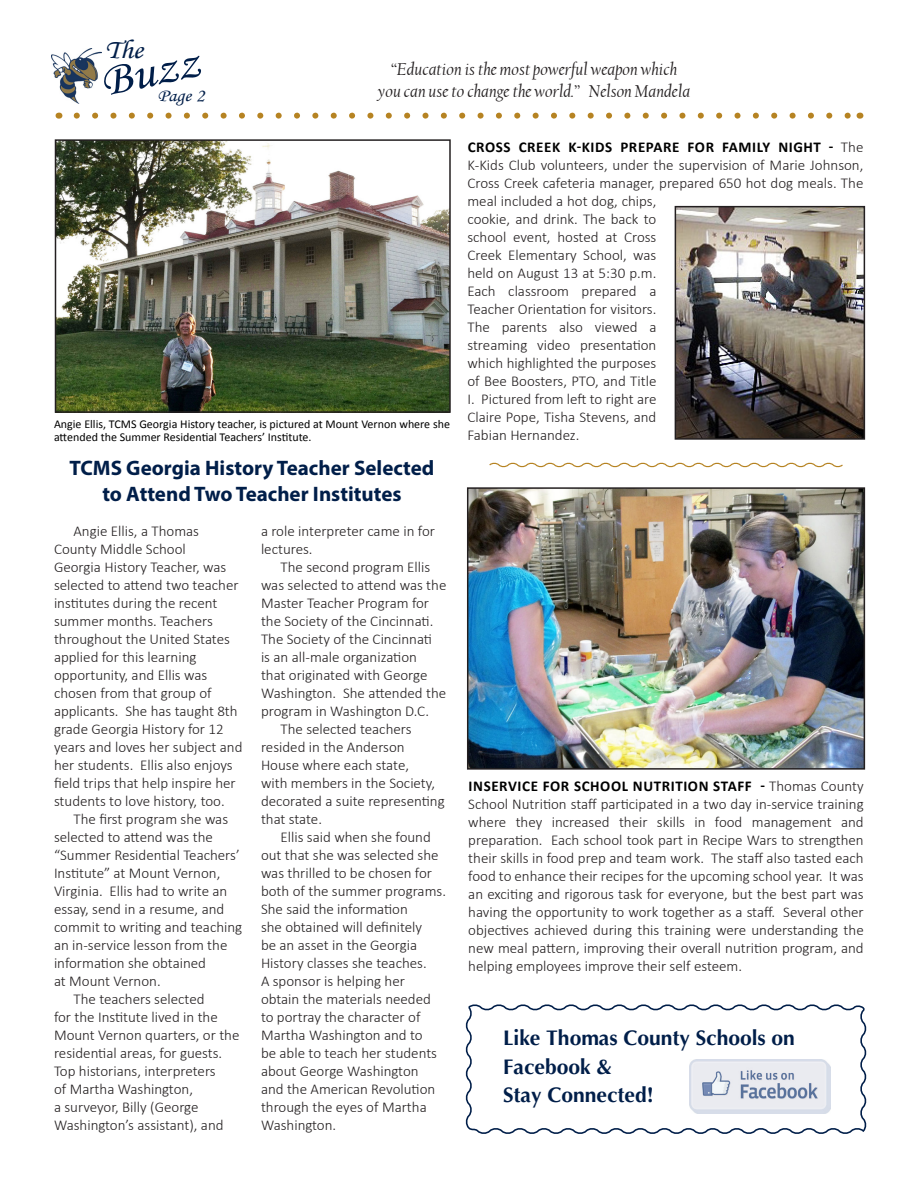
<style>
.page{position:relative;width:918px;height:1188px;background:#fff}
.page>*{position:absolute;margin:0;border:0;box-sizing:border-box;transform-origin:0 0}
.t1{font:46.5px "Monotype Corsiva";color:#001e49;scale:1.11 1}
.t2{font:27px "Monotype Corsiva";color:#001e49;scale:1.11 1}
.t3{font:700 21px "Myriad Pro";color:#001e49}
.t4{font:700 21px "Optima";color:#001e49}
.t5{font:italic 18px "Californian FB";color:#231f20}
.t6{font:18px "Monotype Corsiva";color:#001e49;scale:1.11 1}
.t7{font:300 15px/18px "Calibri";color:#231f20}
.t8{font:12px/13.5px "Calibri";color:#000}
.s1{font-weight:700;color:#000}
</style>
<div class="page">
<svg style="left:77px;top:113px;width:773px;height:6px"></svg>
<img style="left:51px;top:48px;width:51px;height:56px">
<img style="left:678px;top:209px;width:184px;height:228px">
<div style="left:675px;top:206px;width:190px;height:234px;border:2px solid #231f20"></div>
<img style="left:58px;top:142px;width:390px;height:268px">
<div style="left:55px;top:139px;width:396px;height:274px;border:2px solid #231f20"></div>
<img style="left:470px;top:490px;width:392px;height:277px">
<div style="left:467px;top:487px;width:398px;height:283px;border:2px solid #231f20"></div>
<svg style="left:465px;top:1004px;width:402px;height:130px"></svg>
<img style="left:690px;top:1059px;width:141px;height:55px">
<svg style="left:489px;top:462px;width:354px;height:6px"></svg>
<p class="t2" style="left:105px;top:34px;width:36px">The</p>
<p class="t1" style="left:95px;top:55px;width:92px;rotate:-12deg">Buzz</p>
<p class="t6" style="left:158px;top:85px;width:44px">Page 2</p>
<p class="t5" style="left:391px;top:59px;width:288px">“Education is the most powerful weapon which</p>
<p class="t5" style="left:378px;top:81px;width:314px">you can use to change the world.” Nelson Mandela</p>
<p class="t8" style="left:54px;top:417px;width:397px">Angie Ellis, TCMS Georgia History teacher, is pictured at Mount Vernon where she attended the Summer Residential Teachers’ Institute.</p>
<p class="t3" style="left:70px;top:455px;width:366px">TCMS Georgia History Teacher Selected</p>
<p class="t3" style="left:102px;top:480px;width:301px">to Attend Two Teacher Institutes</p>
<p class="t7" style="left:54px;top:522px;width:190px;text-indent:20px">Angie Ellis, a Thomas<br>County Middle School<br>Georgia History Teacher, was selected to attend two teacher institutes during the recent summer months. Teachers throughout the United States applied for this learning opportunity, and Ellis was chosen from that group of applicants. She has taught 8th grade Georgia History for 12 years and loves her subject and her students. Ellis also enjoys field trips that help inspire her students to love history, too.</p>
<p class="t7" style="left:74px;top:810px;width:156px">The first program she was</p>
<p class="t7" style="left:54px;top:828px;width:160px">selected to attend was the</p>
<p class="t7" style="left:54px;top:846px;width:187px">“Summer Residential Teachers’</p>
<p class="t7" style="left:54px;top:864px;width:168px">Institute” at Mount Vernon,</p>
<p class="t7" style="left:54px;top:882px;width:175px">Virginia. Ellis had to write an</p>
<p class="t7" style="left:54px;top:900px;width:172px">essay, send in a resume, and</p>
<p class="t7" style="left:54px;top:918px;width:190px">commit to writing and teaching</p>
<p class="t7" style="left:54px;top:936px;width:175px">an in-service lesson from the</p>
<p class="t7" style="left:54px;top:954px;width:154px">information she obtained</p>
<p class="t7" style="left:54px;top:972px;width:108px">at Mount Vernon.</p>
<p class="t7" style="left:74px;top:990px;width:133px">The teachers selected</p>
<p class="t7" style="left:54px;top:1008px;width:165px">for the Institute lived in the</p>
<p class="t7" style="left:54px;top:1026px;width:187px">Mount Vernon quarters, or the</p>
<p class="t7" style="left:54px;top:1044px;width:170px">residential areas, for guests.</p>
<p class="t7" style="left:54px;top:1062px;width:163px">Top historians, interpreters</p>
<p class="t7" style="left:54px;top:1080px;width:141px">of Martha Washington,</p>
<p class="t7" style="left:54px;top:1098px;width:146px">a surveyor, Billy (George</p>
<p class="t7" style="left:54px;top:1116px;width:171px">Washington’s assistant), and</p>
<p class="t7" style="left:261px;top:522px;width:175px">a role interpreter came in for lectures.</p>
<p class="t7" style="left:261px;top:558px;width:187px;text-indent:20px">The second program Ellis was selected to attend was the<br>Master Teacher Program for the Society of the Cincinnati.<br>The Society of the Cincinnati<br>is an all-male organization<br>that originated with George<br>Washington. She attended the program in Washington D.C.</p>
<p class="t7" style="left:261px;top:720px;width:185px;text-indent:20px">The selected teachers resided in the Anderson<br>House where each state,<br>with members in the Society, decorated a suite representing that state.</p>
<p class="t7" style="left:261px;top:828px;width:187px;text-indent:20px">Ellis said when she found out that she was selected she was thrilled to be chosen for both of the summer programs.<br>She said the information<br>she obtained will definitely<br>be an asset in the Georgia<br>History classes she teaches.<br>A sponsor is helping her obtain the materials needed to portray the character of<br>Martha Washington and to<br>be able to teach her students about George Washington<br>and the American Revolution through the eyes of Martha<br>Washington.</p>
<p class="t7" style="left:467px;top:137px;width:398px"><span class="s1">CROSS CREEK K-KIDS PREPARE FOR FAMILY NIGHT -</span> The K-Kids Club volunteers, under the supervision of Marie Johnson, Cross Creek cafeteria manager, prepared 650 hot dog meals. The meal included a hot dog, chips,<br>cookie, and drink. The back to<br>school event, hosted at Cross<br>Creek Elementary School, was<br>held on August 13 at 5:30 p.m.<br>Each classroom prepared a<br>Teacher Orientation for visitors.<br>The parents also viewed a<br>streaming video presentation<br>which highlighted the purposes<br>of Bee Boosters, PTO, and Title<br>I. Pictured from left to right are<br>Claire Pope, Tisha Stevens, and<br>Fabian Hernandez.</p>
<p class="t7" style="left:468px;top:777px;width:397px;text-align:justify"><span class="s1">INSERVICE FOR SCHOOL NUTRITION STAFF -</span> Thomas County School Nutrition staff participated in a two day in-service training where they increased their skills in food management and preparation. Each school took part in Recipe Wars to strengthen their skills in food prep and team work. The staff also tasted each food to enhance their recipes for the upcoming school year. It was an exciting and rigorous task for everyone, but the best part was having the opportunity to work together as a staff. Several other objectives achieved during this training were understanding the new meal pattern, improving their overall nutrition program, and helping employees improve their self esteem.</p>
<p class="t4" style="left:503px;top:1026px;width:293px">Like Thomas County Schools on</p>
<p class="t4" style="left:503px;top:1055px;width:110px">Facebook &amp;</p>
<p class="t4" style="left:503px;top:1083px;width:152px">Stay Connected!</p>
</div>
